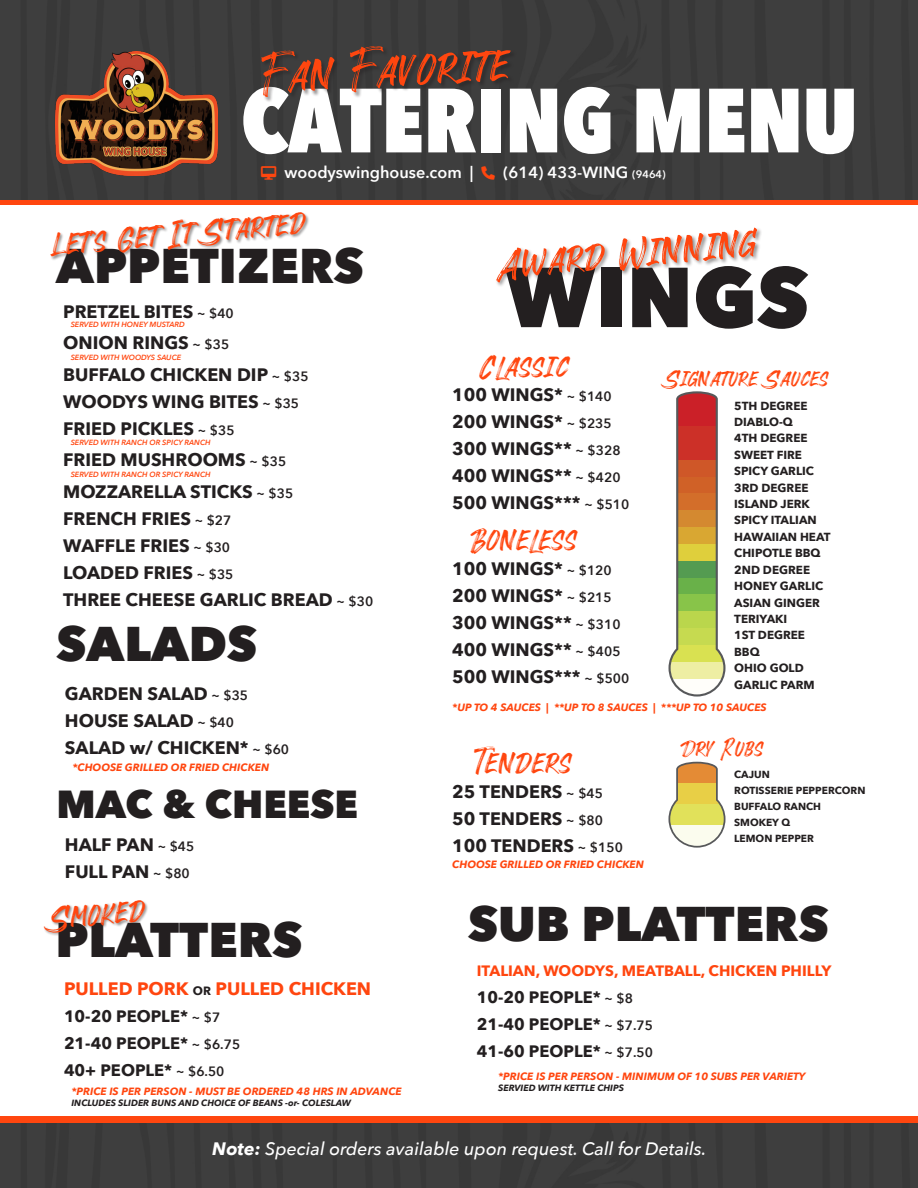
<style>
.page{position:relative;width:918px;height:1188px;background:#fff}
.page>*{position:absolute;margin:0;border:0;box-sizing:border-box;transform-origin:0 0}
.t1{font:800 90px "Avenir Next Condensed";color:#fff}
.t2{font:800 84px "Avenir Next";color:#231f20}
.t3{font:63px "Vacations Brush";color:#ff460f}
.t4{font:54px "Vacations Brush";color:#ff460f}
.t5{font:800 48.6px "Avenir Next";color:#231f20}
.t6{font:43.2px "Vacations Brush";color:#ff460f}
.t7{font:42px "Vacations Brush";color:#ff460f}
.t8{font:800 39px "Avenir Next";color:#231f20}
.t9{font:30.6px "Vacations Brush";color:#ff460f}
.t10{font:700 18px "Avenir Next";color:#231f20}
.t11{font:italic 500 18px "Avenir Next";color:#fff}
.t12{font:700 18px "Avenir Next";color:#ff460f}
.t13{font:700 16.5px "Avenir Next";color:#231f20}
.t14{font:600 16.2px "Avenir Next";color:#fff}
.t15{font:700 15px "Avenir Next";color:#ff460f}
.t16{font:700 11.7px "Avenir Next";color:#231f20}
.t17{font:italic 700 10.5px "Avenir Next";color:#ff460f}
.t18{font:700 10.2px "Avenir Next";color:#231f20}
.t19{font:italic 700 9px "Avenir Next";color:#231f20}
.t20{font:italic 600 7.5px "Avenir Next";color:#ff460f}
.s1{font-size:10.8px}
.s2{font-weight:600;font-size:13.5px}
.s3{font-size:12px;color:#231f20}
.s4{font-weight:700}
</style>
<div class="page">
<div style="left:0;top:0;width:918px;height:200px;background:#3e3e3e"></div>
<div style="left:262px;top:46px;width:255px;height:57px;background:#3b3a3a"></div>
<img style="left:56px;top:52px;width:162px;height:123px">
<svg style="left:669px;top:391px;width:57px;height:306px"></svg>
<div style="left:0;top:1116px;width:918px;height:51px;background:#ff460f"></div>
<div style="left:495px;top:227px;width:268px;height:61px;background:#231f20;opacity:.5"></div>
<svg style="left:668px;top:762px;width:58px;height:86px"></svg>
<hr style="left:0;top:200px;width:918px;height:4px;background:#ff460f">
<div style="left:43px;top:900px;width:106px;height:37px;background:#231f20;opacity:.5"></div>
<div style="left:0;top:1124px;width:918px;height:64px;background:#3e3e3e"></div>
<div style="left:50px;top:212px;width:260px;height:49px;background:#231f20;opacity:.5"></div>
<svg style="left:261px;top:166px;width:15px;height:14px"></svg>
<svg style="left:482px;top:166px;width:13px;height:14px"></svg>
<p class="t3" style="left:260px;top:47px;width:250px;rotate:-3deg">Fan Favorite</p>
<p class="t1" style="left:241px;top:65px;width:617px">CATERING MENU</p>
<p class="t14" style="left:285px;top:159px;width:190px">woodyswinghouse.com |</p>
<p class="t14" style="left:503px;top:159px;width:164px">(614) 433-WING <span class="s1">(9464)</span></p>
<p class="t6" style="left:50px;top:224px;width:257px;rotate:-5deg">Let's Get It Started</p>
<p class="t5" style="left:56px;top:236px;width:309px">APPETIZERS</p>
<p class="t10" style="left:63px;top:296px;width:172px">PRETZEL BITES <span class="s2">~ $40</span></p>
<p class="t10" style="left:63px;top:327px;width:168px">ONION RINGS <span class="s2">~ $35</span></p>
<p class="t10" style="left:63px;top:359px;width:247px">BUFFALO CHICKEN DIP <span class="s2">~ $35</span></p>
<p class="t10" style="left:63px;top:386px;width:238px">WOODYS WING BITES <span class="s2">~ $35</span></p>
<p class="t10" style="left:63px;top:413px;width:173px">FRIED PICKLES <span class="s2">~ $35</span></p>
<p class="t10" style="left:63px;top:444px;width:225px">FRIED MUSHROOMS <span class="s2">~ $35</span></p>
<p class="t10" style="left:63px;top:476px;width:232px">MOZZARELLA STICKS <span class="s2">~ $35</span></p>
<p class="t10" style="left:63px;top:503px;width:170px">FRENCH FRIES <span class="s2">~ $27</span></p>
<p class="t10" style="left:63px;top:530px;width:169px">WAFFLE FRIES <span class="s2">~ $30</span></p>
<p class="t10" style="left:63px;top:557px;width:172px">LOADED FRIES <span class="s2">~ $35</span></p>
<p class="t10" style="left:63px;top:584px;width:312px">THREE CHEESE GARLIC BREAD <span class="s2">~ $30</span></p>
<p class="t20" style="left:71px;top:318px;width:116px">SERVED WITH HONEY MUSTARD</p>
<p class="t20" style="left:71px;top:351px;width:112px">SERVED WITH WOODYS SAUCE</p>
<p class="t20" style="left:71px;top:436px;width:141px">SERVED WITH RANCH OR SPICY RANCH</p>
<p class="t20" style="left:71px;top:468px;width:141px">SERVED WITH RANCH OR SPICY RANCH</p>
<p class="t5" style="left:57px;top:614px;width:202px">SALADS</p>
<p class="t10" style="left:65px;top:678px;width:185px">GARDEN SALAD <span class="s2">~ $35</span></p>
<p class="t10" style="left:65px;top:705px;width:171px">HOUSE SALAD <span class="s2">~ $40</span></p>
<p class="t10" style="left:65px;top:732px;width:226px">SALAD w/ CHICKEN* <span class="s2">~ $60</span></p>
<p class="t17" style="left:72px;top:758px;width:198px">*CHOOSE GRILLED OR FRIED CHICKEN</p>
<p class="t8" style="left:57px;top:780px;width:303px">MAC &amp; CHEESE</p>
<p class="t10" style="left:65px;top:829px;width:131px">HALF PAN <span class="s2">~ $45</span></p>
<p class="t10" style="left:65px;top:856px;width:126px">FULL PAN <span class="s2">~ $80</span></p>
<p class="t6" style="left:49px;top:898px;width:97px;rotate:-5deg">Smoked</p>
<p class="t5" style="left:55px;top:910px;width:249px">PLATTERS</p>
<p class="t12" style="left:64px;top:973px;width:309px">PULLED PORK <span class="s3">OR</span> PULLED CHICKEN</p>
<p class="t13" style="left:64px;top:1002px;width:158px">10-20 PEOPLE* <span class="s2">~ $7</span></p>
<p class="t13" style="left:64px;top:1029px;width:178px">21-40 PEOPLE* <span class="s2">~ $6.75</span></p>
<p class="t13" style="left:64px;top:1056px;width:162px">40+ PEOPLE* <span class="s2">~ $6.50</span></p>
<p class="t17" style="left:71px;top:1082px;width:332px">*PRICE IS PER PERSON - MUST BE ORDERED 48 HRS IN ADVANCE</p>
<p class="t19" style="left:71px;top:1095px;width:281px">INCLUDES SLIDER BUNS AND CHOICE OF BEANS -or- COLESLAW</p>
<p class="t4" style="left:496px;top:239px;width:261px;rotate:-5deg">Award Winning</p>
<p class="t2" style="left:505px;top:246px;width:305px">WINGS</p>
<p class="t7" style="left:480px;top:346px;width:91px">Classic</p>
<p class="t10" style="left:452px;top:379px;width:161px">100 WINGS* <span class="s2">~ $140</span></p>
<p class="t10" style="left:452px;top:406px;width:161px">200 WINGS* <span class="s2">~ $235</span></p>
<p class="t10" style="left:452px;top:433px;width:170px">300 WINGS** <span class="s2">~ $328</span></p>
<p class="t10" style="left:452px;top:460px;width:170px">400 WINGS** <span class="s2">~ $420</span></p>
<p class="t10" style="left:452px;top:487px;width:179px">500 WINGS*** <span class="s2">~ $510</span></p>
<p class="t7" style="left:471px;top:520px;width:109px">Boneless</p>
<p class="t10" style="left:452px;top:553px;width:161px">100 WINGS* <span class="s2">~ $120</span></p>
<p class="t10" style="left:452px;top:580px;width:161px">200 WINGS* <span class="s2">~ $215</span></p>
<p class="t10" style="left:452px;top:607px;width:170px">300 WINGS** <span class="s2">~ $310</span></p>
<p class="t10" style="left:452px;top:634px;width:170px">400 WINGS** <span class="s2">~ $405</span></p>
<p class="t10" style="left:452px;top:661px;width:179px">500 WINGS*** <span class="s2">~ $500</span></p>
<p class="t9" style="left:666px;top:364px;width:164px">Signature Sauces</p>
<p class="t16" style="left:734px;top:395px;width:75px">5TH DEGREE</p>
<p class="t16" style="left:734px;top:412px;width:60px">DIABLO-Q</p>
<p class="t16" style="left:734px;top:428px;width:75px">4TH DEGREE</p>
<p class="t16" style="left:734px;top:445px;width:69px">SWEET FIRE</p>
<p class="t16" style="left:734px;top:461px;width:81px">SPICY GARLIC</p>
<p class="t16" style="left:734px;top:477px;width:76px">3RD DEGREE</p>
<p class="t16" style="left:734px;top:494px;width:77px">ISLAND JERK</p>
<p class="t16" style="left:734px;top:510px;width:84px">SPICY ITALIAN</p>
<p class="t16" style="left:734px;top:527px;width:98px">HAWAIIAN HEAT</p>
<p class="t16" style="left:734px;top:543px;width:88px">CHIPOTLE BBQ</p>
<p class="t16" style="left:734px;top:560px;width:77px">2ND DEGREE</p>
<p class="t16" style="left:734px;top:576px;width:91px">HONEY GARLIC</p>
<p class="t16" style="left:734px;top:592px;width:87px">ASIAN GINGER</p>
<p class="t16" style="left:734px;top:609px;width:55px">TERIYAKI</p>
<p class="t16" style="left:734px;top:625px;width:72px">1ST DEGREE</p>
<p class="t16" style="left:734px;top:642px;width:27px">BBQ</p>
<p class="t16" style="left:734px;top:658px;width:71px">OHIO GOLD</p>
<p class="t16" style="left:734px;top:675px;width:82px">GARLIC PARM</p>
<p class="t17" style="left:452px;top:698px;width:316px">*UP TO 4 SAUCES | **UP TO 8 SAUCES | ***UP TO 10 SAUCES</p>
<p class="t7" style="left:476px;top:743px;width:98px">Tenders</p>
<p class="t10" style="left:452px;top:776px;width:152px">25 TENDERS <span class="s2">~ $45</span></p>
<p class="t10" style="left:452px;top:803px;width:152px">50 TENDERS <span class="s2">~ $80</span></p>
<p class="t10" style="left:452px;top:830px;width:172px">100 TENDERS <span class="s2">~ $150</span></p>
<p class="t17" style="left:452px;top:855px;width:193px">CHOOSE GRILLED OR FRIED CHICKEN</p>
<p class="t9" style="left:680px;top:734px;width:85px">Dry Rubs</p>
<p class="t18" style="left:734px;top:765px;width:37px">CAJUN</p>
<p class="t18" style="left:734px;top:781px;width:133px">ROTISSERIE PEPPERCORN</p>
<p class="t18" style="left:734px;top:798px;width:88px">BUFFALO RANCH</p>
<p class="t18" style="left:734px;top:814px;width:58px">SMOKEY Q</p>
<p class="t18" style="left:734px;top:830px;width:81px">LEMON PEPPER</p>
<p class="t5" style="left:468px;top:894px;width:362px">SUB PLATTERS</p>
<p class="t15" style="left:477px;top:957px;width:356px">ITALIAN, WOODYS, MEATBALL, CHICKEN PHILLY</p>
<p class="t13" style="left:477px;top:983px;width:158px">10-20 PEOPLE* <span class="s2">~ $8</span></p>
<p class="t13" style="left:477px;top:1010px;width:178px">21-40 PEOPLE* <span class="s2">~ $7.75</span></p>
<p class="t13" style="left:477px;top:1037px;width:178px">41-60 PEOPLE* <span class="s2">~ $7.50</span></p>
<p class="t17" style="left:498px;top:1067px;width:309px">*PRICE IS PER PERSON - MINIMUM OF 10 SUBS PER VARIETY</p>
<p class="t19" style="left:498px;top:1080px;width:127px">SERVIED WITH KETTLE CHIPS</p>
<p class="t11" style="left:212px;top:1134px;width:496px"><span class="s4">Note:</span> Special orders available upon request. Call for Details.</p>
</div>
